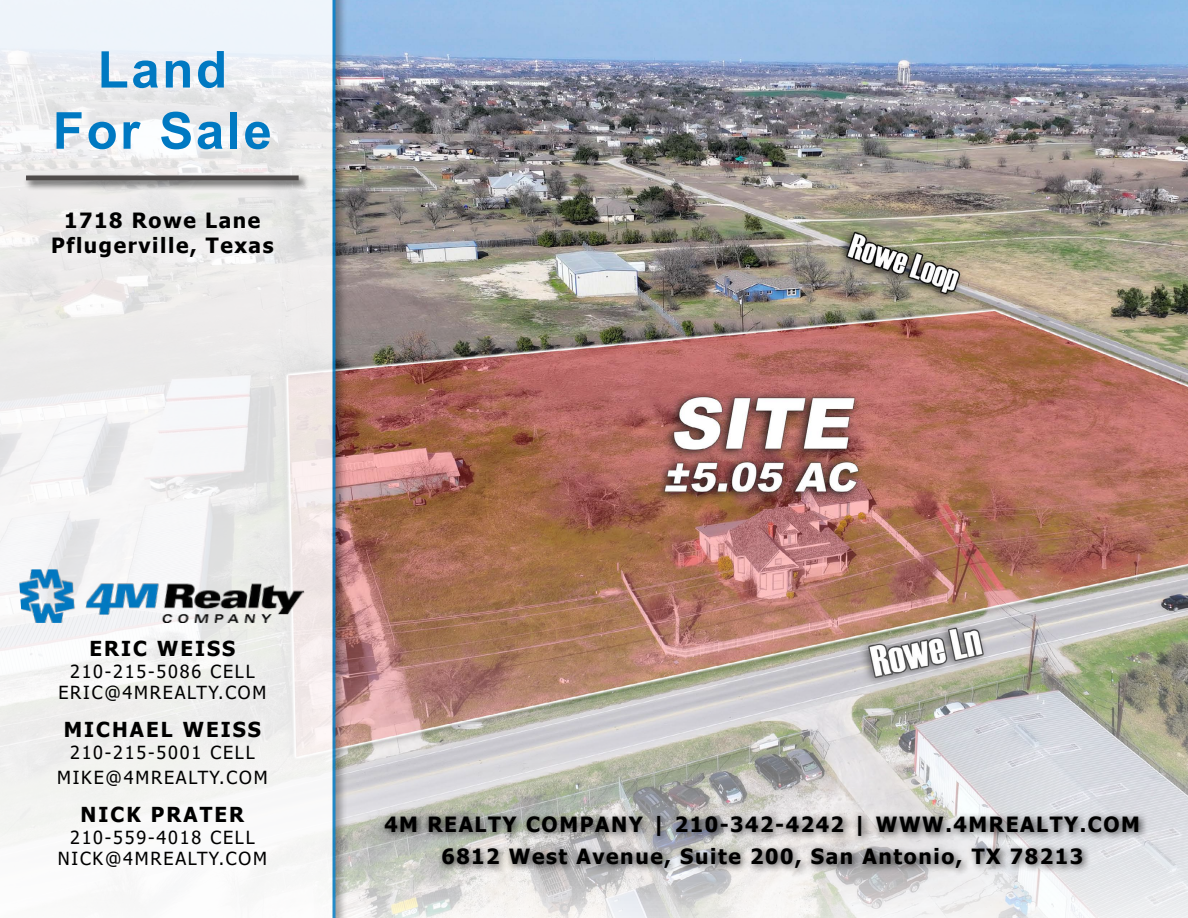
<style>
.page{position:relative;width:1188px;height:918px;background:#fff}
.page>*{position:absolute;margin:0;border:0;box-sizing:border-box;transform-origin:0 0}
.t1{font:700 51px/61.2px "Arial";letter-spacing:.05em;color:#0079c2;text-align:center}
.t2{font:700 21px/32px "Tahoma";letter-spacing:.075em;color:#000;text-align:center}
.t3{font:700 20.7px "Tahoma";letter-spacing:.1em;color:#000}
.t4{font:18px/21.6px "Tahoma";letter-spacing:.1em;color:#000;text-align:center}
</style>
<div class="page">
<img style="left:348px;top:0;width:840px;height:918px">
<div style="left:379px;top:811px;width:769px;height:66px;background:#000;opacity:.75"></div>
<div style="left:0;top:0;width:348px;height:918px;background:#000;opacity:.4"></div>
<svg style="left:0;top:0;width:336px;height:918px;fill:#f0f0f0"></svg>
<div style="left:23px;top:173px;width:286px;height:18px;background:#000;opacity:.75"></div>
<div style="left:26px;top:175px;width:273px;height:5px;background:#4f4b4a"></div>
<img style="left:18px;top:569px;width:288px;height:54px">
<h1 class="t1" style="left:53px;top:40px;width:221px">Land<br>For Sale</h1>
<p class="t2" style="left:51px;top:209px;width:224px;line-height:25.2px">1718 Rowe Lane<br>Pflugerville, Texas</p>
<p class="t3" style="left:89px;top:634px;width:147px">ERIC WEISS</p>
<p class="t4" style="left:58px;top:661px;width:210px">210-215-5086 CELL<br>ERIC@4MREALTY.COM</p>
<p class="t3" style="left:64px;top:715px;width:199px">MICHAEL WEISS</p>
<p class="t4" style="left:57px;top:741px;width:212px;line-height:24.8px">210-215-5001 CELL<br>MIKE@4MREALTY.COM</p>
<p class="t3" style="left:81px;top:800px;width:165px">NICK PRATER</p>
<p class="t4" style="left:58px;top:827px;width:211px">210-559-4018 CELL<br>NICK@4MREALTY.COM</p>
<p class="t2" style="left:384px;top:810px;width:757px">4M REALTY COMPANY | 210-342-4242 | WWW.4MREALTY.COM<br>6812 West Avenue, Suite 200, San Antonio, TX 78213</p>
</div>
